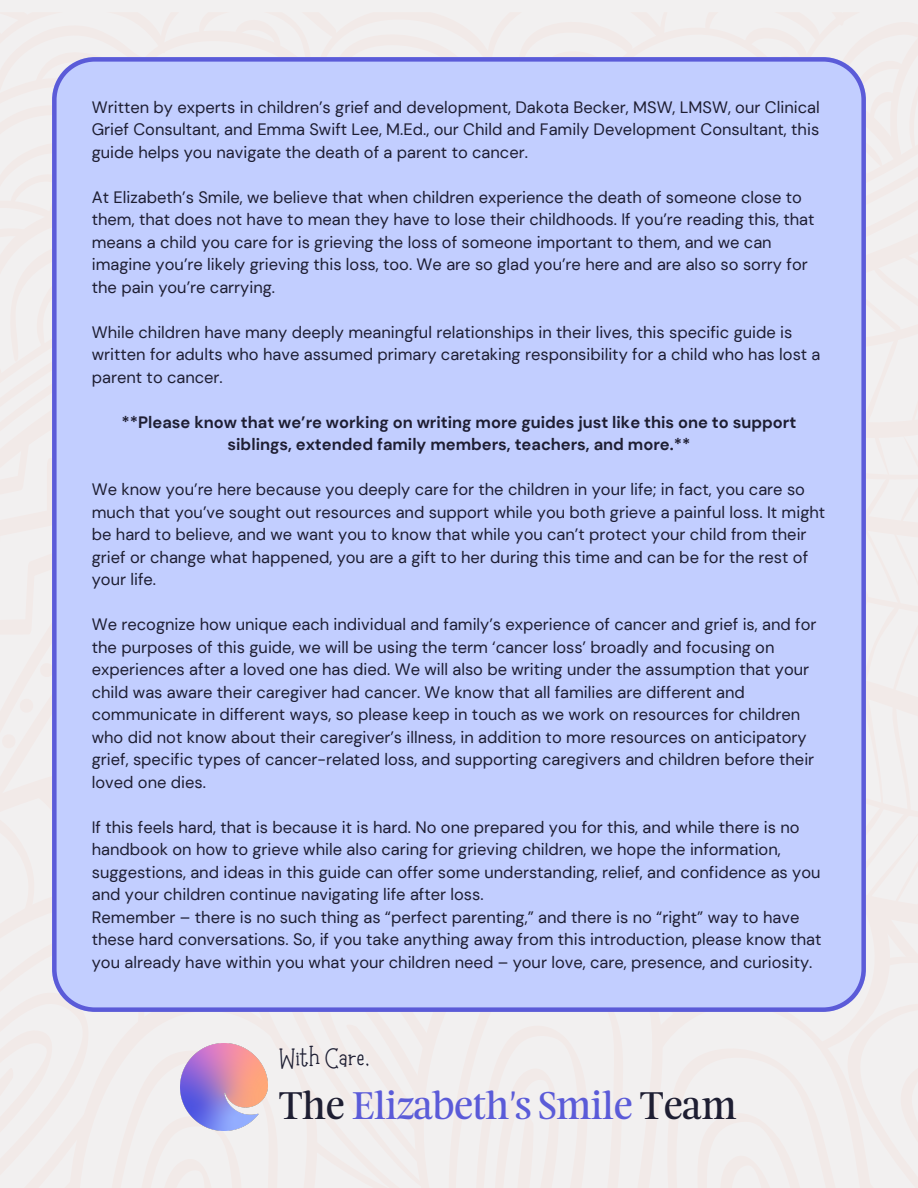
<style>
.page{position:relative;width:918px;height:1188px;background:#fff}
.page>*{position:absolute;margin:0;border:0;box-sizing:border-box;transform-origin:0 0}
.t1{font:34.95px "Feijoa Display";color:#5b5bd8}
.t2{font:26.7px "Moonlight";color:#1e1e32}
.t3{font:16.5px/22.5px "DM Sans";color:#1e1e32}
.t4{font:700 16.5px/22.5px "DM Sans";color:#1e1e32;text-align:center}
.s1{color:#1e1e32}
</style>
<div class="page">
<div style="left:0;top:12px;width:918px;height:1176px;background:#f2f0f0"></div>
<div style="left:52px;top:57px;width:813px;height:955px;background:#c2ceff"></div>
<img style="left:181px;top:1044px;width:86px;height:86px">
<p class="t3" style="left:92px;top:96px;width:729px;text-align:justify">Written by experts in children’s grief and development, Dakota Becker, MSW, LMSW, our Clinical Grief Consultant, and Emma Swift Lee, M.Ed., our Child and Family Development Consultant, this guide helps you navigate the death of a parent to cancer.</p>
<p class="t3" style="left:92px;top:186px;width:724px">At Elizabeth’s Smile, we believe that when children experience the death of someone close to them, that does not have to mean they have to lose their childhoods. If you’re reading this, that means a child you care for is grieving the loss of someone important to them, and we can imagine you’re likely grieving this loss, too. We are so glad you’re here and are also so sorry for the pain you’re carrying.</p>
<p class="t3" style="left:92px;top:321px;width:730px">While children have many deeply meaningful relationships in their lives, this specific guide is written for adults who have assumed primary caretaking responsibility for a child who has lost a parent to cancer.</p>
<p class="t4" style="left:122px;top:411px;width:676px">**Please know that we’re working on writing more guides just like this one to support siblings, extended family members, teachers, and more.**</p>
<h3 class="t3" style="left:92px;top:478px;width:735px">We know you’re here because you deeply care for the children in your life; in fact, you care so much that you’ve sought out resources and support while you both grieve a painful loss. It might be hard to believe, and we want you to know that while you can’t protect your child from their grief or change what happened, you are a gift to her during this time and can be for the rest of your life.</h3>
<p class="t3" style="left:92px;top:613px;width:726px">We recognize how unique each individual and family’s experience of cancer and grief is, and for the purposes of this guide, we will be using the term ‘cancer loss’ broadly and focusing on experiences after a loved one has died. We will also be writing under the assumption that your child was aware their caregiver had cancer. We know that all families are different and communicate in different ways, so please keep in touch as we work on resources for children who did not know about their caregiver’s illness, in addition to more resources on anticipatory grief, specific types of cancer-related loss, and supporting caregivers and children before their loved one dies.</p>
<p class="t3" style="left:92px;top:816px;width:730px">If this feels hard, that is because it is hard. No one prepared you for this, and while there is no handbook on how to grieve while also caring for grieving children, we hope the information, suggestions, and ideas in this guide can offer some understanding, relief, and confidence as you and your children continue navigating life after loss.</p>
<p class="t3" style="left:92px;top:906px;width:731px">Remember – there is no such thing as “perfect parenting,” and there is no “right” way to have these hard conversations. So, if you take anything away from this introduction, please know that you already have within you what your children need – your love, care, presence, and curiosity.</p>
<p class="t2" style="left:279px;top:1043px;width:93px">With Care,</p>
<h2 class="t1" style="left:279px;top:1087px;width:459px"><span class="s1">The</span> Elizabeth's Smile <span class="s1">Team</span></h2>
</div>
